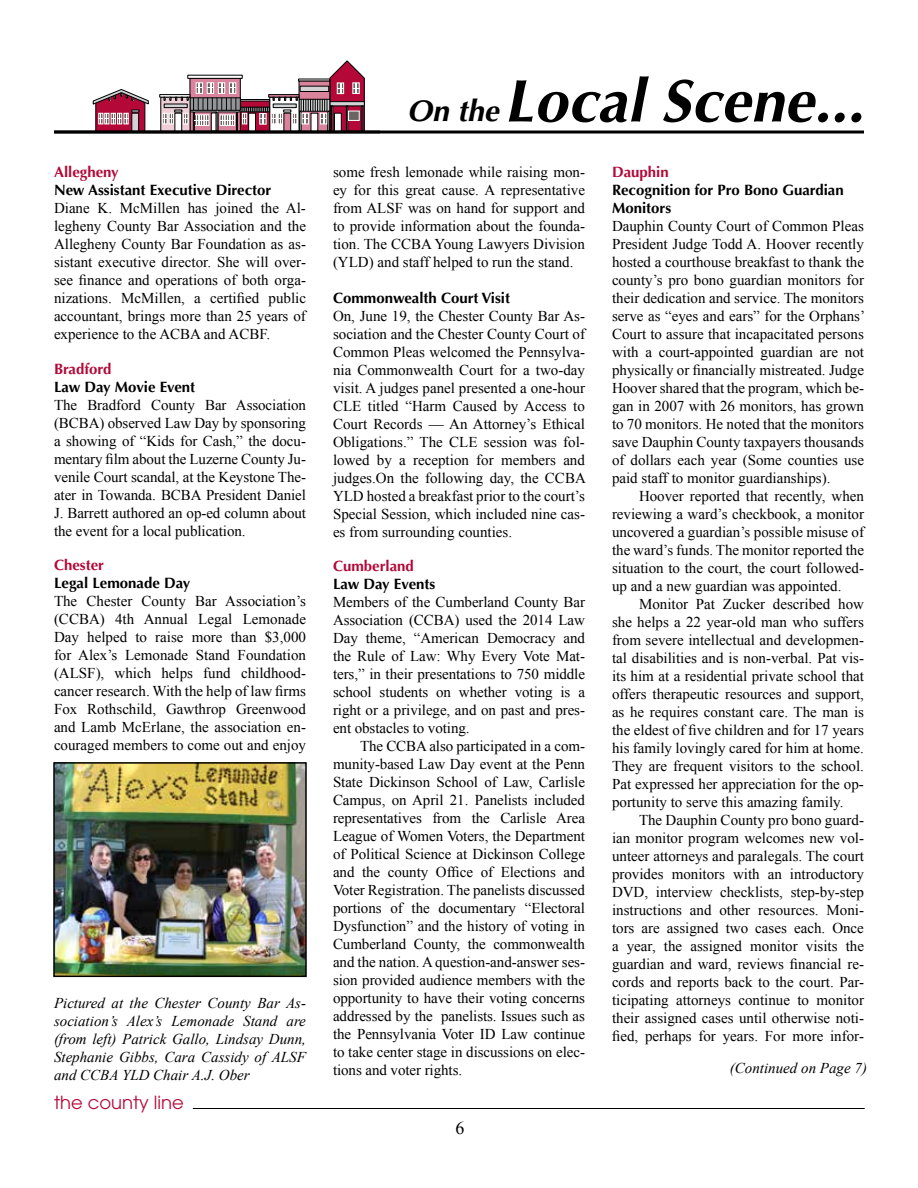
<style>
.page{position:relative;width:918px;height:1188px;background:#fff}
.page>*{position:absolute;margin:0;border:0;box-sizing:border-box;transform-origin:0 0}
.t1{font:italic 700 60px "Optima";color:#000}
.t2{font:18px "Avant Garde";color:#b30838}
.t3{font:18px "Times New Roman";color:#000}
.t4{font:15px/18px "Times New Roman";color:#000;text-align:justify}
.t5{font:italic 15px/18px "Times New Roman";color:#000;text-align:justify}
.t6{font:700 15px/18px "Optima";color:#000}
.t7{font:700 15px "Optima";color:#b30838}
.s1{font-size:30px}
</style>
<div class="page">
<hr style="left:193px;top:1108px;width:672px;height:1px;background:#000">
<svg style="left:161px;top:97px;width:2px;height:34px"></svg>
<div style="left:160px;top:94px;width:30px;height:3px;background:#fff;border:1px solid #000"></div>
<svg style="left:163px;top:60px;width:202px;height:71px"></svg>
<svg style="left:93px;top:89px;width:56px;height:42px"></svg>
<hr style="left:54px;top:131px;width:810px;height:3px;background:#000">
<img style="left:56px;top:765px;width:248px;height:209px">
<div style="left:53px;top:762px;width:254px;height:215px;border:2px solid #000"></div>
<p class="t7" style="left:54px;top:163px;width:66px">Allegheny</p>
<p class="t6" style="left:54px;top:181px;width:219px">New Assistant Executive Director</p>
<p class="t4" style="left:54px;top:199px;width:254px">Diane K. McMillen has joined the Al&shy;legheny County Bar Association and the Allegheny County Bar Foundation as as&shy;sistant executive director. She will over&shy;see finance and operations of both orga&shy;nizations. McMillen, a certified public accountant, brings more than 25 years of experience to the ACBA and ACBF.</p>
<p class="t7" style="left:54px;top:360px;width:59px">Bradford</p>
<p class="t6" style="left:54px;top:378px;width:143px">Law Day Movie Event</p>
<p class="t4" style="left:54px;top:396px;width:254px">The Bradford County Bar Association (BCBA) observed Law Day by sponsoring a showing of “Kids for Cash,” the docu&shy;mentary film about the Luzerne County Ju&shy;venile Court scandal, at the Keystone The&shy;ater in Towanda. BCBA President Daniel J. Barrett authored an op-ed column about the event for a local publication.</p>
<p class="t7" style="left:54px;top:556px;width:52px">Chester</p>
<p class="t6" style="left:54px;top:574px;width:138px">Legal Lemonade Day</p>
<p class="t4" style="left:54px;top:592px;width:254px">The Chester County Bar Association’s (CCBA) 4th Annual Legal Lemonade Day helped to raise more than $3,000 for Alex’s Lemonade Stand Foundation (ALSF), which helps fund childhood&shy;cancer research. With the help of law firms Fox Rothschild, Gawthrop Greenwood and Lamb McErlane, the association en&shy;couraged members to come out and enjoy</p>
<p class="t5" style="left:54px;top:994px;width:254px">Pictured at the Chester County Bar As&shy;sociation’s Alex’s Lemonade Stand are (from left) Patrick Gallo, Lindsay Dunn, Stephanie Gibbs, Cara Cassidy of ALSF and CCBA YLD Chair A.J. Ober</p>
<p class="t2" style="left:54px;top:1092px;width:131px">the county line</p>
<h1 class="t1" style="left:407px;top:66px;width:458px"><span class="s1">On the</span> Local Scene...</h1>
<p class="t4" style="left:333px;top:162px;width:254px">some fresh lemonade while raising mon&shy;ey for this great cause. A representative from ALSF was on hand for support and to provide information about the founda&shy;tion. The CCBA Young Lawyers Division (YLD) and staff helped to run the stand.</p>
<p class="t6" style="left:333px;top:289px;width:179px">Commonwealth Court Visit</p>
<p class="t4" style="left:333px;top:306px;width:254px">On, June 19, the Chester County Bar As&shy;sociation and the Chester County Court of Common Pleas welcomed the Pennsylva&shy;nia Commonwealth Court for a two-day visit. A judges panel presented a one-hour CLE titled “Harm Caused by Access to Court Records — An Attorney’s Ethical Obligations.” The CLE session was fol&shy;lowed by a reception for members and judges.On the following day, the CCBA YLD hosted a breakfast prior to the court’s Special Session, which included nine cas&shy;es from surrounding counties.</p>
<p class="t7" style="left:333px;top:557px;width:82px">Cumberland</p>
<p class="t6" style="left:333px;top:575px;width:104px">Law Day Events</p>
<p class="t4" style="left:333px;top:593px;width:254px">Members of the Cumberland County Bar Association (CCBA) used the 2014 Law Day theme, “American Democracy and the Rule of Law: Why Every Vote Mat&shy;ters,” in their presentations to 750 middle school students on whether voting is a right or a privilege, and on past and pres&shy;ent obstacles to voting.</p>
<p class="t4" style="left:333px;top:737px;width:254px;text-indent:27px">The CCBA also participated in a com&shy;munity-based Law Day event at the Penn State Dickinson School of Law, Carlisle Campus, on April 21. Panelists included representatives from the Carlisle Area League of Women Voters, the Department of Political Science at Dickinson College and the county Office of Elections and Voter Registration. The panelists discussed portions of the documentary “Electoral Dysfunction” and the history of voting in Cumberland County, the commonwealth and the nation. A question-and-answer ses&shy;sion provided audience members with the opportunity to have their voting concerns addressed by the panelists. Issues such as the Pennsylvania Voter ID Law continue to take center stage in discussions on elec&shy;tions and voter rights.</p>
<p class="t3" style="left:456px;top:1116px;width:10px">6</p>
<p class="t7" style="left:612px;top:163px;width:58px">Dauphin</p>
<p class="t6" style="left:612px;top:181px;width:233px">Recognition for Pro Bono Guardian<br>Monitors</p>
<p class="t4" style="left:612px;top:217px;width:255px">Dauphin County Court of Common Pleas President Judge Todd A. Hoover recently hosted a courthouse breakfast to thank the county’s pro bono guardian monitors for their dedication and service. The monitors serve as “eyes and ears” for the Orphans’ Court to assure that incapacitated persons with a court-appointed guardian are not physically or financially mistreated. Judge Hoover shared that the program, which be&shy;gan in 2007 with 26 monitors, has grown to 70 monitors. He noted that the monitors save Dauphin County taxpayers thousands of dollars each year (Some counties use paid staff to monitor guardianships).</p>
<p class="t4" style="left:612px;top:487px;width:254px;text-indent:27px">Hoover reported that recently, when reviewing a ward’s checkbook, a monitor uncovered a guardian’s possible misuse of the ward’s funds. The monitor reported the situation to the court, the court followed&shy;up and a new guardian was appointed.</p>
<p class="t4" style="left:612px;top:595px;width:254px;text-indent:27px">Monitor Pat Zucker described how she helps a 22 year-old man who suffers from severe intellectual and developmen&shy;tal disabilities and is non-verbal. Pat vis&shy;its him at a residential private school that offers therapeutic resources and support, as he requires constant care. The man is the eldest of five children and for 17 years his family lovingly cared for him at home.<br>They are frequent visitors to the school.<br>Pat expressed her appreciation for the op&shy;portunity to serve this amazing family.</p>
<p class="t4" style="left:612px;top:811px;width:254px;text-indent:27px">The Dauphin County pro bono guard&shy;ian monitor program welcomes new vol&shy;unteer attorneys and paralegals. The court provides monitors with an introductory DVD, interview checklists, step-by-step instructions and other resources. Moni&shy;tors are assigned two cases each. Once a year, the assigned monitor visits the guardian and ward, reviews financial re&shy;cords and reports back to the court. Par&shy;ticipating attorneys continue to monitor their assigned cases until otherwise noti&shy;fied, perhaps for years. For more infor-</p>
<p class="t5" style="left:730px;top:1059px;width:139px">(Continued on Page 7)</p>
</div>
